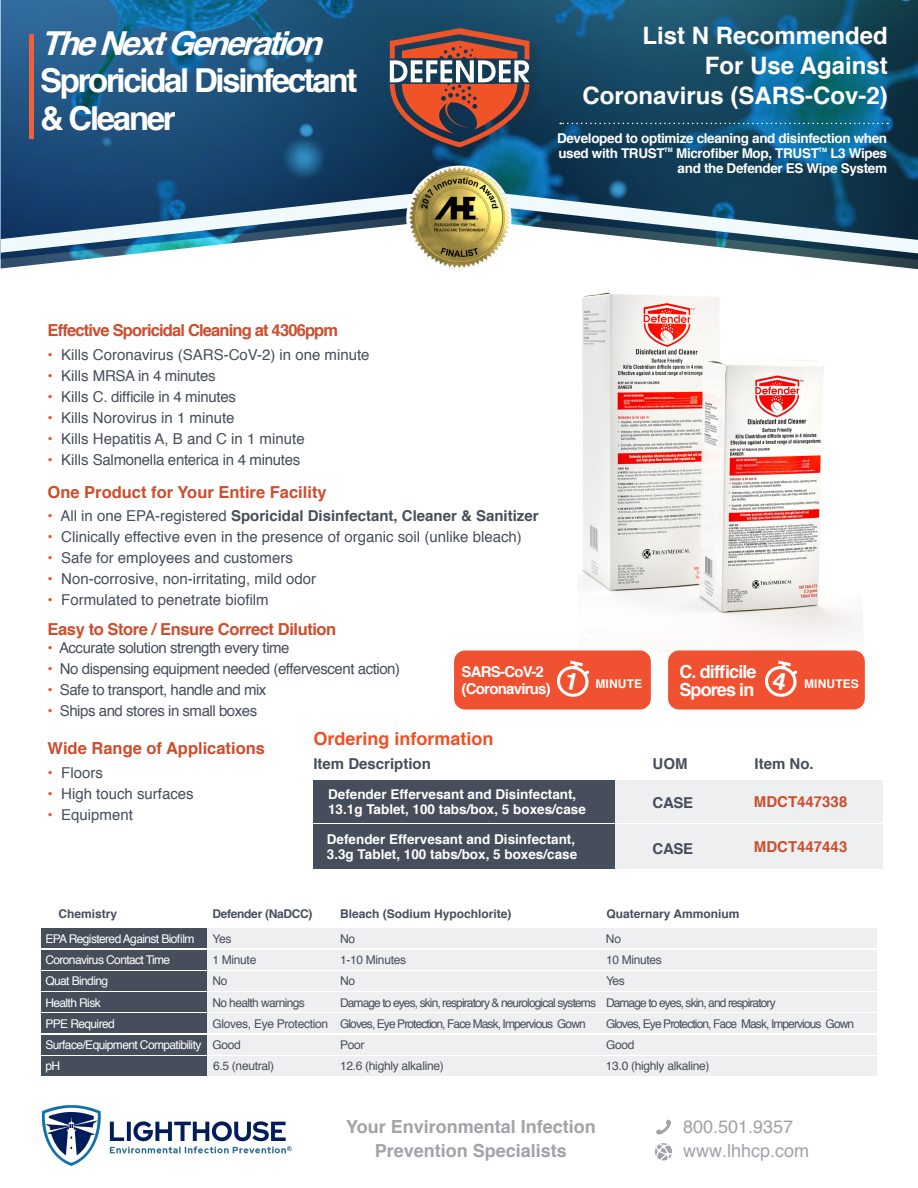
<style>
.page{position:relative;width:918px;height:1188px;background:#fff}
.page>*{position:absolute;margin:0;border:0;box-sizing:border-box;transform-origin:0 0}
.t1{font:700 33px/37.5px "Helvetica";letter-spacing:-.07em;color:#fff}
.t2{font:italic 700 33px "Helvetica";color:#fff}
.t3{font:700 24px "Helvetica";color:#fff}
.t4{font:700 18px "Helvetica";color:#a2a2a9}
.t5{font:18px/24px "Helvetica";color:#a3a1a8}
.t6{font:700 18px "Helvetica";color:#f05127}
.t7{font:700 18px/18px "Helvetica";letter-spacing:-.05em;color:#fff}
.t8{font:700 16.5px "Helvetica";color:#cd4d2d}
.t9{font:700 16.5px "Helvetica";letter-spacing:-.05em;color:#cd4d2d}
.t10{font:700 16.5px "Helvetica";letter-spacing:-.025em;color:#cd4d2d}
.t11{font:15px "Helvetica";color:#474e5b}
.t12{font:15px "Helvetica";letter-spacing:-.03em;color:#474e5b}
.t13{font:700 15px "Helvetica";color:#474e5b}
.t14{font:15px "Helvetica";letter-spacing:-.02em;color:#474e5b}
.t15{font:700 15px "Helvetica";letter-spacing:-.05em;color:#fff}
.t16{font:700 15px "Helvetica";color:#cd4d2d}
.t17{font:700 13.5px/15px "Helvetica";color:#fff}
.t18{font:700 13.5px "Helvetica";letter-spacing:-.025em;color:#fff}
.t19{font:12px "Helvetica";letter-spacing:-.075em;color:#474e5b}
.t20{font:12px "Helvetica";letter-spacing:-.05em;color:#fff}
.t21{font:12px "Helvetica";letter-spacing:-.025em;color:#474e5b}
.t22{font:700 12px "Helvetica";color:#474e5b}
.t23{font:12px "Helvetica";letter-spacing:-.05em;color:#474e5b}
.t24{font:700 12px "Helvetica";letter-spacing:-.025em;color:#474e5b}
.t25{font:700 12px "Helvetica";letter-spacing:.01em;color:#fff}
.t26{font:700 6px "Helvetica";color:#fff}
.s1{color:#f05127}
.s2{font-weight:400;color:#f05127}
.s3{font-weight:400}
.s4{color:#a2a2a9}
.s5{color:#a3a2a9}
</style>
<div class="page">
<svg style="left:1px;top:0;width:917px;height:260px;background:#1d5477"></svg>
<hr style="left:30px;top:34px;width:4px;height:105px;background:#ed623d">
<div style="left:390px;top:29px;width:152px;height:130px;background:#231f20;opacity:.29"></div>
<svg style="left:390px;top:28px;width:139px;height:119px;background:#7e5755"></svg>
<svg style="left:560px;top:123px;width:328px;height:1px"></svg>
<svg style="left:1px;top:189px;width:917px;height:64px"></svg>
<img style="left:406px;top:165px;width:103px;height:105px">
<div style="left:41px;top:992px;width:166px;height:20px;background:#474e5b"></div>
<div style="left:41px;top:1035px;width:166px;height:20px;background:#474e5b"></div>
<div style="left:41px;top:1013px;width:166px;height:20px;background:#474e5b"></div>
<div style="left:41px;top:1056px;width:166px;height:20px;background:#474e5b"></div>
<div style="left:41px;top:950px;width:166px;height:19px;background:#474e5b"></div>
<div style="left:41px;top:971px;width:166px;height:20px;background:#474e5b"></div>
<div style="left:208px;top:992px;width:669px;height:20px;background:#edeff0"></div>
<div style="left:208px;top:1035px;width:669px;height:20px;background:#edeff0"></div>
<div style="left:208px;top:1013px;width:669px;height:20px;background:#edeff0"></div>
<div style="left:208px;top:1056px;width:669px;height:20px;background:#edeff0"></div>
<div style="left:208px;top:950px;width:669px;height:19px;background:#edeff0"></div>
<div style="left:208px;top:971px;width:669px;height:20px;background:#edeff0"></div>
<div style="left:208px;top:928px;width:669px;height:20px;background:#edeff0"></div>
<div style="left:41px;top:928px;width:166px;height:20px;background:#474e5b"></div>
<img style="left:582px;top:292px;width:281px;height:356px">
<svg style="left:655px;top:1143px;width:17px;height:17px"></svg>
<svg style="left:656px;top:1119px;width:15px;height:16px"></svg>
<div style="left:569px;top:824px;width:314px;height:45px;background:#edeff0"></div>
<div style="left:568px;top:780px;width:315px;height:43px;background:#edeff0"></div>
<div style="left:313px;top:780px;width:302px;height:43px;background:#474e5b"></div>
<div style="left:313px;top:824px;width:302px;height:45px;background:#474e5b"></div>
<div style="left:668px;top:650px;width:197px;height:60px;background:#f05130;border-radius:11px"></div>
<div style="left:454px;top:650px;width:197px;height:60px;background:#f05130;border-radius:11px"></div>
<img style="left:42px;top:1106px;width:250px;height:59px">
<svg style="left:557px;top:661px;width:32px;height:36px"></svg>
<svg style="left:765px;top:661px;width:32px;height:36px"></svg>
<p class="t2" style="left:40px;top:16px;width:298px">TheNextGeneration</p>
<p class="t1" style="left:40px;top:62px;width:319px">Sproricidal Disinfectant &amp; Cleaner</p>
<p class="t3" style="left:642px;top:16px;width:247px">List N Recommended</p>
<p class="t3" style="left:705px;top:46px;width:185px">For Use Against</p>
<p class="t3" style="left:582px;top:76px;width:307px">Coronavirus (SARS-Cov-2)</p>
<p class="t18" style="left:557px;top:127px;width:332px">Developed to optimize cleaning and disinfection when</p>
<p class="t18" style="left:558px;top:142px;width:108px">used with TRUST</p>
<p class="t26" style="left:664px;top:145px;width:10px">TM</p>
<p class="t18" style="left:676px;top:142px;width:144px">Microfiber Mop, TRUST</p>
<p class="t26" style="left:819px;top:145px;width:10px">TM</p>
<p class="t17" style="left:830px;top:146px;width:58px">L3 Wipes</p>
<p class="t18" style="left:678px;top:157px;width:211px">and the Defender ES Wipe System</p>
<p class="t9" style="left:48px;top:317px;width:292px">Effective Sporicidal Cleaning at 4306ppm</p>
<p class="t11" style="left:48px;top:343px;width:324px"><span class="s1">•</span> Kills Coronavirus (SARS-CoV-2) in one minute</p>
<p class="t14" style="left:48px;top:364px;width:170px"><span class="s1">•</span> Kills MRSA in 4 minutes</p>
<p class="t14" style="left:48px;top:385px;width:190px"><span class="s1">•</span> Kills C. difficile in 4 minutes</p>
<p class="t11" style="left:48px;top:406px;width:188px"><span class="s1">•</span> Kills Norovirus in 1 minute</p>
<p class="t11" style="left:48px;top:427px;width:259px"><span class="s1">•</span> Kills Hepatitis A, B and C in 1 minute</p>
<p class="t14" style="left:48px;top:448px;width:254px"><span class="s1">•</span> Kills Salmonella enterica in 4 minutes</p>
<p class="t8" style="left:48px;top:479px;width:281px">One Product for Your Entire Facility</p>
<p class="t13" style="left:48px;top:503px;width:492px"><span class="s2">•</span> <span class="s3">All in one EPA-registered</span> Sporicidal Disinfectant, Cleaner &amp; Sanitizer</p>
<p class="t11" style="left:48px;top:525px;width:476px"><span class="s1">•</span> Clinically effective even in the presence of organic soil (unlike bleach)</p>
<p class="t11" style="left:48px;top:546px;width:247px"><span class="s1">•</span> Safe for employees and customers</p>
<p class="t11" style="left:48px;top:567px;width:270px"><span class="s1">•</span> Non-corrosive, non-irritating, mild odor</p>
<p class="t11" style="left:48px;top:588px;width:223px"><span class="s1">•</span> Formulated to penetrate biofilm</p>
<p class="t10" style="left:48px;top:616px;width:290px">Easy to Store / Ensure Correct Dilution</p>
<p class="t12" style="left:48px;top:636px;width:243px"><span class="s1">•</span> Accurate solution strength every time</p>
<p class="t12" style="left:48px;top:657px;width:354px"><span class="s1">•</span> No dispensing equipment needed (effervescent action)</p>
<p class="t12" style="left:48px;top:678px;width:220px"><span class="s1">•</span> Safe to transport, handle and mix</p>
<p class="t12" style="left:48px;top:699px;width:211px"><span class="s1">•</span> Ships and stores in small boxes</p>
<p class="t15" style="left:462px;top:660px;width:84px">SARS-CoV-2</p>
<p class="t15" style="left:462px;top:676px;width:91px">(Coronavirus)</p>
<p class="t7" style="left:680px;top:663px;width:79px">C. difficile<br>Spores in</p>
<p class="t25" style="left:596px;top:674px;width:48px">MINUTE</p>
<p class="t25" style="left:804px;top:674px;width:56px">MINUTES</p>
<p class="t8" style="left:48px;top:735px;width:219px">Wide Range of Applications</p>
<p class="t11" style="left:48px;top:761px;width:57px"><span class="s1">•</span> Floors</p>
<p class="t11" style="left:48px;top:782px;width:148px"><span class="s1">•</span> High touch surfaces</p>
<p class="t11" style="left:48px;top:803px;width:87px"><span class="s1">•</span> Equipment</p>
<p class="t6" style="left:313px;top:724px;width:182px">Ordering information</p>
<p class="t13" style="left:313px;top:752px;width:119px">Item Description</p>
<p class="t13" style="left:653px;top:752px;width:36px">UOM</p>
<p class="t13" style="left:755px;top:752px;width:61px">Item No.</p>
<p class="t17" style="left:328px;top:787px;width:259px">Defender Effervesant and Disinfectant,<br>13.1g Tablet, 100 tabs/box, 5 boxes/case</p>
<p class="t13" style="left:653px;top:791px;width:42px">CASE</p>
<p class="t16" style="left:754px;top:789px;width:95px">MDCT447338</p>
<p class="t17" style="left:327px;top:832px;width:252px">Defender Effervesant and Disinfectant,<br>3.3g Tablet, 100 tabs/box, 5 boxes/case</p>
<p class="t13" style="left:653px;top:836px;width:42px">CASE</p>
<p class="t16" style="left:754px;top:835px;width:95px">MDCT447443</p>
<p class="t22" style="left:58px;top:904px;width:60px">Chemistry</p>
<p class="t24" style="left:212px;top:904px;width:102px">Defender (NaDCC)</p>
<p class="t22" style="left:340px;top:904px;width:173px">Bleach (Sodium Hypochlorite)</p>
<p class="t22" style="left:607px;top:904px;width:134px">Quaternary Ammonium</p>
<p class="t20" style="left:45px;top:929px;width:151px">EPA Registered Against Biofilm</p>
<p class="t19" style="left:212px;top:929px;width:20px">Yes</p>
<p class="t19" style="left:340px;top:929px;width:17px">No</p>
<p class="t19" style="left:606px;top:929px;width:17px">No</p>
<p class="t20" style="left:45px;top:951px;width:126px">Coronavirus Contact Time</p>
<p class="t19" style="left:212px;top:951px;width:45px">1 Minute</p>
<p class="t21" style="left:340px;top:951px;width:68px">1-10 Minutes</p>
<p class="t21" style="left:606px;top:951px;width:57px">10 Minutes</p>
<p class="t20" style="left:45px;top:972px;width:64px">Quat Binding</p>
<p class="t19" style="left:212px;top:972px;width:17px">No</p>
<p class="t19" style="left:340px;top:972px;width:17px">No</p>
<p class="t19" style="left:606px;top:972px;width:20px">Yes</p>
<p class="t20" style="left:45px;top:993px;width:57px">Health Risk</p>
<p class="t20" style="left:45px;top:1014px;width:71px">PPE Required</p>
<p class="t20" style="left:45px;top:1036px;width:158px">Surface/Equipment Compatibility</p>
<p class="t23" style="left:212px;top:993px;width:94px">No health warnings</p>
<p class="t21" style="left:212px;top:1014px;width:117px">Gloves, Eye Protection</p>
<p class="t19" style="left:212px;top:1036px;width:30px">Good</p>
<p class="t19" style="left:340px;top:993px;width:257px">Damage to eyes, skin, respiratory &amp; neurological systems</p>
<p class="t19" style="left:340px;top:1014px;width:247px">Gloves, Eye Protection, Face Mask, Impervious Gown</p>
<p class="t19" style="left:340px;top:1036px;width:26px">Poor</p>
<p class="t19" style="left:606px;top:993px;width:171px">Damage to eyes, skin, and respiratory</p>
<p class="t19" style="left:606px;top:1014px;width:250px">Gloves, Eye Protection, Face Mask, Impervious Gown</p>
<p class="t19" style="left:606px;top:1036px;width:30px">Good</p>
<p class="t20" style="left:45px;top:1057px;width:16px">pH</p>
<p class="t21" style="left:213px;top:1057px;width:63px">6.5 (neutral)</p>
<p class="t21" style="left:340px;top:1057px;width:105px">12.6 (highly alkaline)</p>
<p class="t21" style="left:606px;top:1057px;width:105px">13.0 (highly alkaline)</p>
<p class="t4" style="left:346px;top:1112px;width:251px">Your Environmental Infection</p>
<p class="t4" style="left:375px;top:1136px;width:194px">Prevention Specialists</p>
<p class="t5" style="left:683px;top:1115px;width:128px">800.501.9357 <span class="s4">www.</span><span class="s5">lhhcp</span><span class="s4">.com</span></p>
</div>
